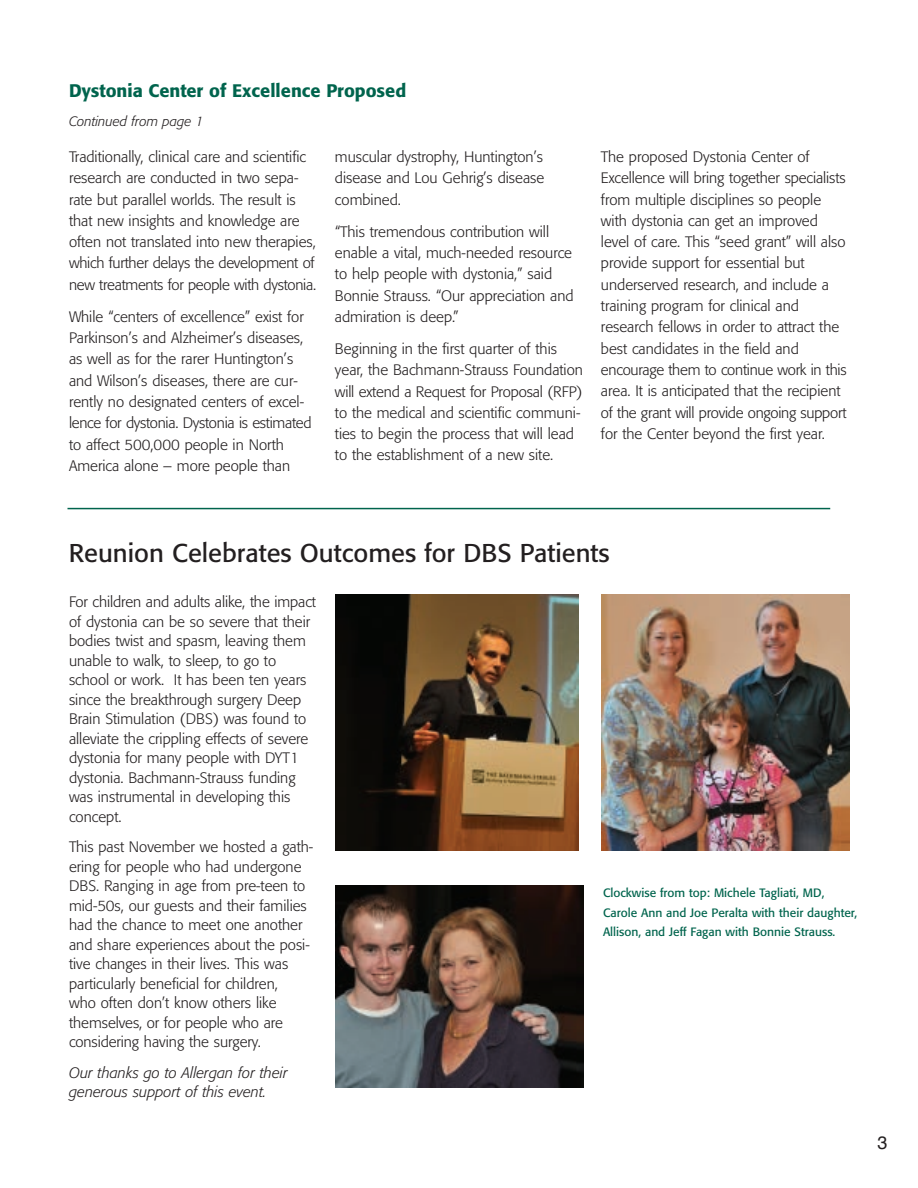
<style>
.page{position:relative;width:918px;height:1188px;background:#fff}
.page>*{position:absolute;margin:0;border:0;box-sizing:border-box;transform-origin:0 0}
.t1{font:25.5px "Formata";color:#231f20}
.t2{font:500 18px "Formata";color:#00644d}
.t3{font:18px "Helvetica";color:#231f20}
.t4{font:300 15px/21.3px "Formata";color:#231f20}
.t5{font:italic 300 15px/19.5px "Formata";color:#231f20}
.t6{font:italic 300 13.5px "Formata";color:#231f20}
.t7{font:12px/19.5px "Formata";color:#00644d}
</style>
<div class="page">
<hr style="left:68px;top:508px;width:762px;height:1px;background:#00644d">
<img style="left:602px;top:594px;width:247px;height:256px">
<img style="left:335px;top:885px;width:248px;height:203px">
<img style="left:336px;top:594px;width:243px;height:257px">
<p class="t2" style="left:69px;top:83px;width:339px">Dystonia Center of Excellence Proposed</p>
<p class="t6" style="left:69px;top:116px;width:136px">Continued from page 1</p>
<p class="t4" style="left:69px;top:147px;width:249px">Traditionally, clinical care and scientific research are conducted in two sepa&shy;rate but parallel worlds. The result is that new insights and knowledge are often not translated into new therapies, which further delays the development of new treatments for people with dystonia.</p>
<p class="t4" style="left:69px;top:307px;width:244px">While “centers of excellence” exist for Parkinson’s and Alzheimer’s diseases, as well as for the rarer Huntington’s and Wilson’s diseases, there are cur&shy;rently no designated centers of excel&shy;lence for dystonia. Dystonia is estimated to affect 500,000 people in North America alone – more people than</p>
<p class="t4" style="left:335px;top:147px;width:211px;text-align:justify">muscular dystrophy, Huntington’s disease and Lou Gehrig’s disease combined.</p>
<p class="t4" style="left:335px;top:222px;width:240px">“This tremendous contribution will enable a vital, much-needed resource to help people with dystonia,” said Bonnie Strauss. “Our appreciation and admiration is deep.”</p>
<p class="t4" style="left:335px;top:339px;width:249px">Beginning in the first quarter of this year, the Bachmann-Strauss Foundation will extend a Request for Proposal (RFP) to the medical and scientific communi&shy;ties to begin the process that will lead to the establishment of a new site.</p>
<p class="t4" style="left:601px;top:147px;width:247px">The proposed Dystonia Center of Excellence will bring together specialists from multiple disciplines so people with dystonia can get an improved level of care. This “seed grant” will also provide support for essential but underserved research, and include a training program for clinical and research fellows in order to attract the best candidates in the field and encourage them to continue work in this area. It is anticipated that the recipient of the grant will provide ongoing support for the Center beyond the first year.</p>
<h1 class="t1" style="left:69px;top:542px;width:542px">Reunion Celebrates Outcomes for DBS Patients</h1>
<p class="t4" style="left:69px;top:594px;width:248px;line-height:19.5px">For children and adults alike, the impact of dystonia can be so severe that their bodies twist and spasm, leaving them unable to walk, to sleep, to go to school or work. It has been ten years since the breakthrough surgery Deep Brain Stimulation (DBS) was found to alleviate the crippling effects of severe dystonia for many people with DYT1 dystonia. Bachmann-Strauss funding was instrumental in developing this concept.</p>
<p class="t4" style="left:69px;top:838px;width:246px;line-height:19.5px">This past November we hosted a gath&shy;ering for people who had undergone DBS. Ranging in age from pre-teen to mid-50s, our guests and their families had the chance to meet one another and share experiences about the posi&shy;tive changes in their lives. This was particularly beneficial for children,<br>who often don’t know others like themselves, or for people who are considering having the surgery.</p>
<p class="t5" style="left:69px;top:1064px;width:220px">Our thanks go to Allergan for their generous support of this event.</p>
<p class="t7" style="left:603px;top:884px;width:256px">Clockwise from top: Michele Tagliati, MD,<br>Carole Ann and Joe Peralta with their daughter,<br>Allison, and Jeff Fagan with Bonnie Strauss.</p>
<p class="t3" style="left:877px;top:1135px;width:12px">3</p>
</div>
